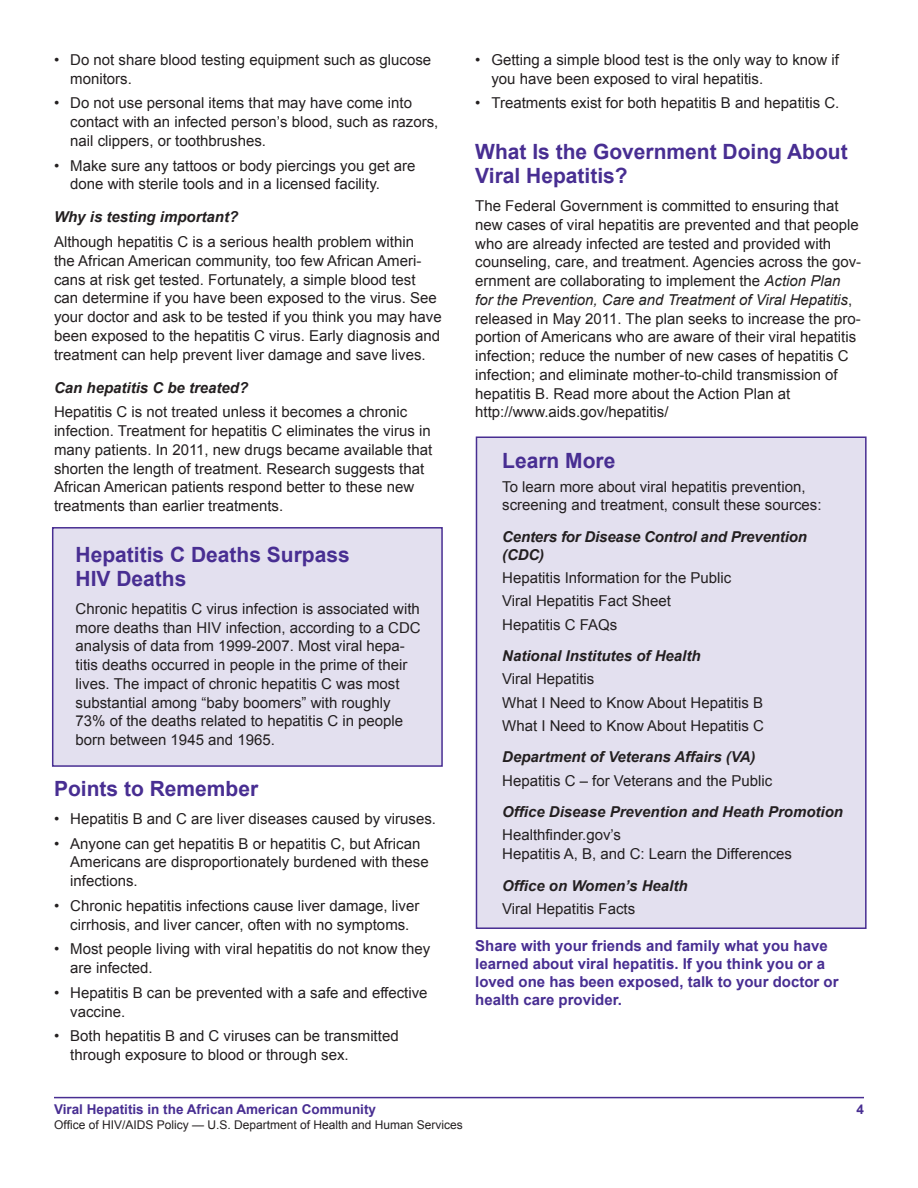
<style>
.page{position:relative;width:918px;height:1188px;background:#fff}
.page>*{position:absolute;margin:0;border:0;box-sizing:border-box;transform-origin:0 0}
.t1{font:700 21px/24px "Arial";color:#482e92}
.t2{font:15px/18.8px "Arial";color:#231f20}
.t3{font:700 15px/18px "Arial";color:#482e92}
.t4{font:italic 700 15px/18px "Arial";letter-spacing:-.01em;color:#231f20}
.t5{font:700 13.5px "Arial";color:#482e92}
.t6{font:12px "Arial";color:#231f20}
.s1{font-weight:700;font-style:italic}
.s2{font-style:italic}
.s3{font-weight:400;font-style:normal}
</style>
<div class="page">
<hr style="left:54px;top:1097px;width:810px;height:1px;background:#482e92">
<div style="left:52px;top:527px;width:391px;height:240px;background:#e3e0ef;border:2px solid #482e92"></div>
<div style="left:476px;top:436px;width:391px;height:493px;background:#e3e0ef;border:2px solid #482e92"></div>
<p class="t2" style="left:70px;top:50px;width:363px;text-indent:-16px">• Do not share blood testing equipment such as glucose monitors.</p>
<p class="t2" style="left:70px;top:94px;width:370px;text-indent:-16px">• Do not use personal items that may have come into contact with an infected person’s blood, such as razors, nail clippers, or toothbrushes.</p>
<p class="t2" style="left:70px;top:156px;width:347px;text-indent:-16px">• Make sure any tattoos or body piercings you get are done with sterile tools and in a licensed facility.</p>
<p class="t2" style="left:54px;top:205px;width:362px;line-height:24.8px"><span class="s1">Why is testing important?<br></span>Although hepatitis C is a serious health problem within</p>
<p class="t2" style="left:54px;top:251px;width:389px">the African American community, too few African Ameri&shy;cans at risk get tested. Fortunately, a simple blood test can determine if you have been exposed to the virus. See your doctor and ask to be tested if you think you may have been exposed to the hepatitis C virus. Early diagnosis and treatment can help prevent liver damage and save lives.</p>
<p class="t2" style="left:54px;top:375px;width:355px;line-height:24.8px"><span class="s1">Can hepatitis C be treated?<br></span>Hepatitis C is not treated unless it becomes a chronic</p>
<p class="t2" style="left:54px;top:422px;width:380px">infection. Treatment for hepatitis C eliminates the virus in many patients. In 2011, new drugs became available that shorten the length of treatment. Research suggests that African American patients respond better to these new treatments than earlier treatments.</p>
<p class="t1" style="left:76px;top:544px;width:276px">Hepatitis C Deaths Surpass<br>HIV Deaths</p>
<p class="t2" style="left:76px;top:599px;width:347px">Chronic hepatitis C virus infection is associated with more deaths than HIV infection, according to a CDC analysis of data from 1999-2007. Most viral hepa&shy;titis deaths occurred in people in the prime of their lives. The impact of chronic hepatitis C was most substantial among “baby boomers” with roughly 73% of the deaths related to hepatitis C in people born between 1945 and 1965.</p>
<p class="t1" style="left:54px;top:778px;width:206px">Points to Remember</p>
<p class="t2" style="left:54px;top:809px;width:384px">• Hepatitis B and C are liver diseases caused by viruses.</p>
<p class="t2" style="left:70px;top:834px;width:360px;text-indent:-16px">• Anyone can get hepatitis B or hepatitis C, but African<br>Americans are disproportionately burdened with these infections.</p>
<p class="t2" style="left:54px;top:896px;width:367px;text-align:center">• Chronic hepatitis infections cause liver damage, liver cirrhosis, and liver cancer, often with no symptoms.</p>
<p class="t2" style="left:70px;top:940px;width:362px;text-indent:-16px">• Most people living with viral hepatitis do not know they are infected.</p>
<p class="t2" style="left:70px;top:983px;width:359px;text-indent:-16px">• Hepatitis B can be prevented with a safe and effective vaccine.</p>
<p class="t2" style="left:70px;top:1027px;width:330px;text-indent:-16px">• Both hepatitis B and C viruses can be transmitted through exposure to blood or through sex.</p>
<p class="t2" style="left:491px;top:50px;width:349px;text-indent:-16px">• Getting a simple blood test is the only way to know if you have been exposed to viral hepatitis.</p>
<p class="t2" style="left:475px;top:94px;width:366px">• Treatments exist for both hepatitis B and hepatitis C.</p>
<p class="t1" style="left:475px;top:141px;width:374px">What Is the Government Doing About<br>Viral Hepatitis?</p>
<p class="t2" style="left:475px;top:197px;width:388px">The Federal Government is committed to ensuring that new cases of viral hepatitis are prevented and that people who are already infected are tested and provided with counseling, care, and treatment. Agencies across the gov&shy;ernment are collaborating to implement the <span class="s2">Action Plan for the Prevention, Care and Treatment of Viral Hepatitis</span>, released in May 2011. The plan seeks to increase the pro&shy;portion of Americans who are aware of their viral hepatitis infection; reduce the number of new cases of hepatitis C infection; and eliminate mother-to-child transmission of hepatitis B. Read more about the Action Plan at http://www.aids.gov/hepatitis/</p>
<p class="t1" style="left:502px;top:450px;width:115px">Learn More</p>
<p class="t2" style="left:502px;top:477px;width:321px">To learn more about viral hepatitis prevention, screening and treatment, consult these sources:</p>
<p class="t4" style="left:502px;top:528px;width:306px">Centers for Disease Control and Prevention (CDC)</p>
<p class="t2" style="left:502px;top:566px;width:231px;line-height:23.2px">Hepatitis Information for the Public<br>Viral Hepatitis Fact Sheet<br>Hepatitis C FAQs</p>
<p class="t2" style="left:502px;top:644px;width:263px;line-height:23.2px"><span class="s1">National Institutes of Health<br></span>Viral Hepatitis<br>What I Need to Know About Hepatitis B<br>What I Need to Know About Hepatitis C</p>
<p class="t2" style="left:502px;top:746px;width:272px;line-height:23.2px"><span class="s1">Department of Veterans Affairs (VA)<br></span>Hepatitis C – for Veterans and the Public</p>
<p class="t4" style="left:502px;top:801px;width:342px;line-height:23.2px">Office Disease Prevention and Heath Promotion<br><span class="s3">Healthfinder.gov’s</span></p>
<p class="t2" style="left:502px;top:838px;width:291px;line-height:31.5px">Hepatitis A, B, and C: Learn the Differences<br><span class="s1">Office on Women’s Health</span></p>
<p class="t2" style="left:502px;top:899px;width:135px">Viral Hepatitis Facts</p>
<p class="t3" style="left:475px;top:938px;width:365px">Share with your friends and family what you have learned about viral hepatitis. If you think you or a loved one has been exposed, talk to your doctor or health care provider.</p>
<p class="t5" style="left:54px;top:1101px;width:324px">Viral Hepatitis in the African American Community</p>
<p class="t5" style="left:856px;top:1101px;width:9px">4</p>
<p class="t6" style="left:54px;top:1117px;width:410px">Office of HIV/AIDS Policy — U.S. Department of Health and Human Services</p>
</div>
